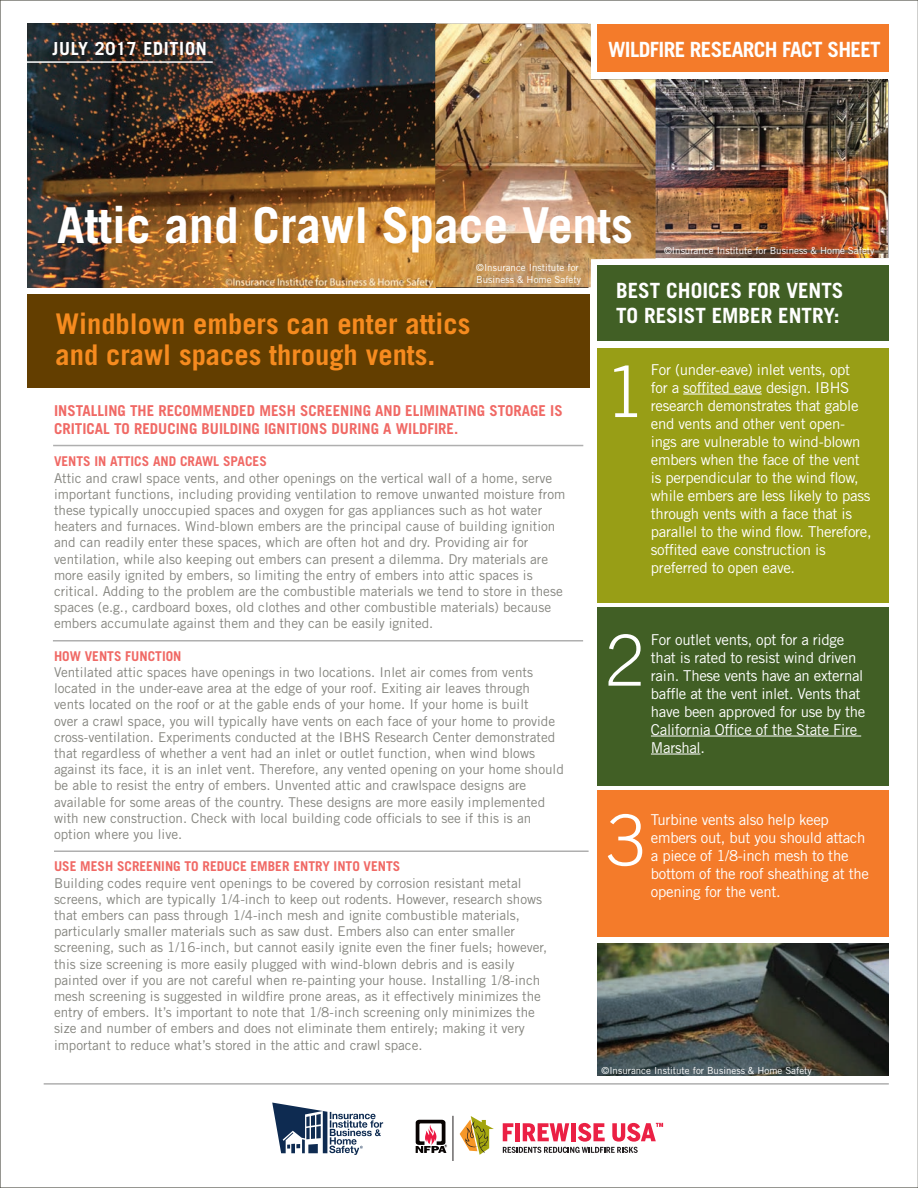
<style>
.page{position:relative;width:918px;height:1188px;background:#fff}
.page>*{position:absolute;margin:0;border:0;box-sizing:border-box;transform-origin:0 0}
.t1{font:300 70.5px "Trade Gothic";color:#fff}
.t2{font:700 49.5px "Trade Gothic";color:#fff}
.t3{font:700 28.5px/31.5px "Trade Gothic";color:#f68b1f}
.t4{font:700 21px/25.2px "Trade Gothic";color:#fff}
.t5{font:700 21px "Trade Gothic";letter-spacing:-.03em;color:#fff}
.t6{font:700 18px "Trade Gothic";letter-spacing:.04em;color:#fff}
.t7{font:15px/18px "Trade Gothic";letter-spacing:-.02em;color:#fff}
.t8{font:700 15px/18px "Trade Gothic";color:#f06965}
.t9{font:13.5px/16.2px "Trade Gothic";color:#85857f}
.t10{font:700 13.5px "Trade Gothic";color:#f06965}
.t11{font:9.75px/11.7px "Trade Gothic";color:#fff}
</style>
<div class="page">
<svg style="left:27px;top:71px;width:861px;height:217px"></svg>
<img style="left:27px;top:24px;width:561px;height:263px">
<img style="left:656px;top:80px;width:231px;height:178px">
<div style="left:27px;top:295px;width:563px;height:93px;background:#633e00"></div>
<div style="left:597px;top:348px;width:292px;height:255px;background:#989e16"></div>
<div style="left:597px;top:608px;width:292px;height:178px;background:#415f25"></div>
<div style="left:597px;top:24px;width:292px;height:47px;background:#f47b2a"></div>
<div style="left:597px;top:266px;width:292px;height:75px;background:#415f25"></div>
<div style="left:597px;top:791px;width:292px;height:146px;background:#f47b2a"></div>
<hr style="left:683px;top:394px;width:79px;height:1px;background:#fff">
<hr style="left:651px;top:736px;width:210px;height:1px;background:#fff">
<hr style="left:651px;top:754px;width:49px;height:1px;background:#fff">
<img style="left:588px;top:24px;width:68px;height:263px">
<svg style="left:460px;top:1116px;width:34px;height:39px"></svg>
<hr style="left:453px;top:1116px;width:1px;height:45px;background:#231f20">
<svg style="left:416px;top:1120px;width:31px;height:33px"></svg>
<svg style="left:503px;top:1123px;width:160px;height:30px"></svg>
<hr style="left:25px;top:61px;width:188px;height:2px;background:#fff">
<hr style="left:53px;top:445px;width:530px;height:1px;background:#afafaf">
<hr style="left:53px;top:640px;width:530px;height:2px;background:#afafaf">
<hr style="left:54px;top:850px;width:535px;height:2px;background:#afafaf">
<hr style="left:44px;top:1083px;width:845px;height:2px;background:#afafaf">
<svg style="left:272px;top:1103px;width:111px;height:52px"></svg>
<img style="left:597px;top:944px;width:292px;height:132px">
<h3 class="t6" style="left:52px;top:37px;width:156px">JULY 2017 EDITION</h3>
<h3 class="t5" style="left:608px;top:36px;width:274px">WILDFIRE RESEARCH FACT SHEET</h3>
<h2 class="t2" style="left:57px;top:195px;width:577px">Attic and Crawl Space Vents</h2>
<p class="t11" style="left:664px;top:244px;width:212px">©Insurance Institute for Business &amp; Home Safety</p>
<p class="t11" style="left:476px;top:262px;width:106px">©Insurance Institute for<br>Business &amp; Home Safety</p>
<h3 class="t3" style="left:56px;top:308px;width:416px">Windblown embers can enter attics and crawl spaces through vents.</h3>
<p class="t8" style="left:54px;top:401px;width:510px">INSTALLING THE RECOMMENDED MESH SCREENING AND ELIMINATING STORAGE IS<br>CRITICAL TO REDUCING BUILDING IGNITIONS DURING A WILDFIRE.</p>
<p class="t10" style="left:54px;top:453px;width:214px">VENTS IN ATTICS AND CRAWL SPACES</p>
<p class="t9" style="left:54px;top:470px;width:513px">Attic and crawl space vents, and other openings on the vertical wall of a home, serve important functions, including providing ventilation to remove unwanted moisture from these typically unoccupied spaces and oxygen for gas appliances such as hot water heaters and furnaces. Wind-blown embers are the principal cause of building ignition and can readily enter these spaces, which are often hot and dry. Providing air for ventilation, while also keeping out embers can present a dilemma. Dry materials are more easily ignited by embers, so limiting the entry of embers into attic spaces is critical. Adding to the problem are the combustible materials we tend to store in these spaces (e.g., cardboard boxes, old clothes and other combustible materials) because embers accumulate against them and they can be easily ignited.</p>
<p class="t10" style="left:54px;top:648px;width:129px">HOW VENTS FUNCTION</p>
<p class="t9" style="left:54px;top:664px;width:511px">Ventilated attic spaces have openings in two locations. Inlet air comes from vents located in the under-eave area at the edge of your roof. Exiting air leaves through vents located on the roof or at the gable ends of your home. If your home is built<br>over a crawl space, you will typically have vents on each face of your home to provide cross-ventilation. Experiments conducted at the IBHS Research Center demonstrated that regardless of whether a vent had an inlet or outlet function, when wind blows against its face, it is an inlet vent. Therefore, any vented opening on your home should be able to resist the entry of embers. Unvented attic and crawlspace designs are available for some areas of the country. These designs are more easily implemented with new construction. Check with local building code officials to see if this is an option where you live.</p>
<p class="t10" style="left:54px;top:858px;width:348px">USE MESH SCREENING TO REDUCE EMBER ENTRY INTO VENTS</p>
<p class="t9" style="left:54px;top:875px;width:495px">Building codes require vent openings to be covered by corrosion resistant metal screens, which are typically 1/4-inch to keep out rodents. However, research shows that embers can pass through 1/4-inch mesh and ignite combustible materials, particularly smaller materials such as saw dust. Embers also can enter smaller screening, such as 1/16-inch, but cannot easily ignite even the finer fuels; however, this size screening is more easily plugged with wind-blown debris and is easily painted over if you are not careful when re-painting your house. Installing 1/8-inch mesh screening is suggested in wildfire prone areas, as it effectively minimizes the entry of embers. It’s important to note that 1/8-inch screening only minimizes the size and number of embers and does not eliminate them entirely; making it very important to reduce what’s stored in the attic and crawl space.</p>
<h3 class="t4" style="left:616px;top:278px;width:229px">BEST CHOICES FOR VENTS<br>TO RESIST EMBER ENTRY:</h3>
<h1 class="t1" style="left:606px;top:350px;width:41px">1</h1>
<p class="t7" style="left:651px;top:360px;width:222px">For (under-eave) inlet vents, opt<br>for a soffited eave design. IBHS research demonstrates that gable end vents and other vent open&shy;ings are vulnerable to wind-blown embers when the face of the vent is perpendicular to the wind flow, while embers are less likely to pass through vents with a face that is parallel to the wind flow. Therefore, soffited eave construction is preferred to open eave.</p>
<h1 class="t1" style="left:605px;top:619px;width:41px">2</h1>
<p class="t7" style="left:651px;top:630px;width:216px">For outlet vents, opt for a ridge that is rated to resist wind driven rain. These vents have an external baffle at the vent inlet. Vents that have been approved for use by the<br>California Office of the State Fire<br>Marshal.</p>
<h1 class="t1" style="left:607px;top:799px;width:41px">3</h1>
<p class="t7" style="left:651px;top:810px;width:220px">Turbine vents also help keep embers out, but you should attach a piece of 1/8-inch mesh to the bottom of the roof sheathing at the opening for the vent.</p>
<p class="t11" style="left:602px;top:1065px;width:212px">©Insurance Institute for Business &amp; Home Safety</p>
</div>
